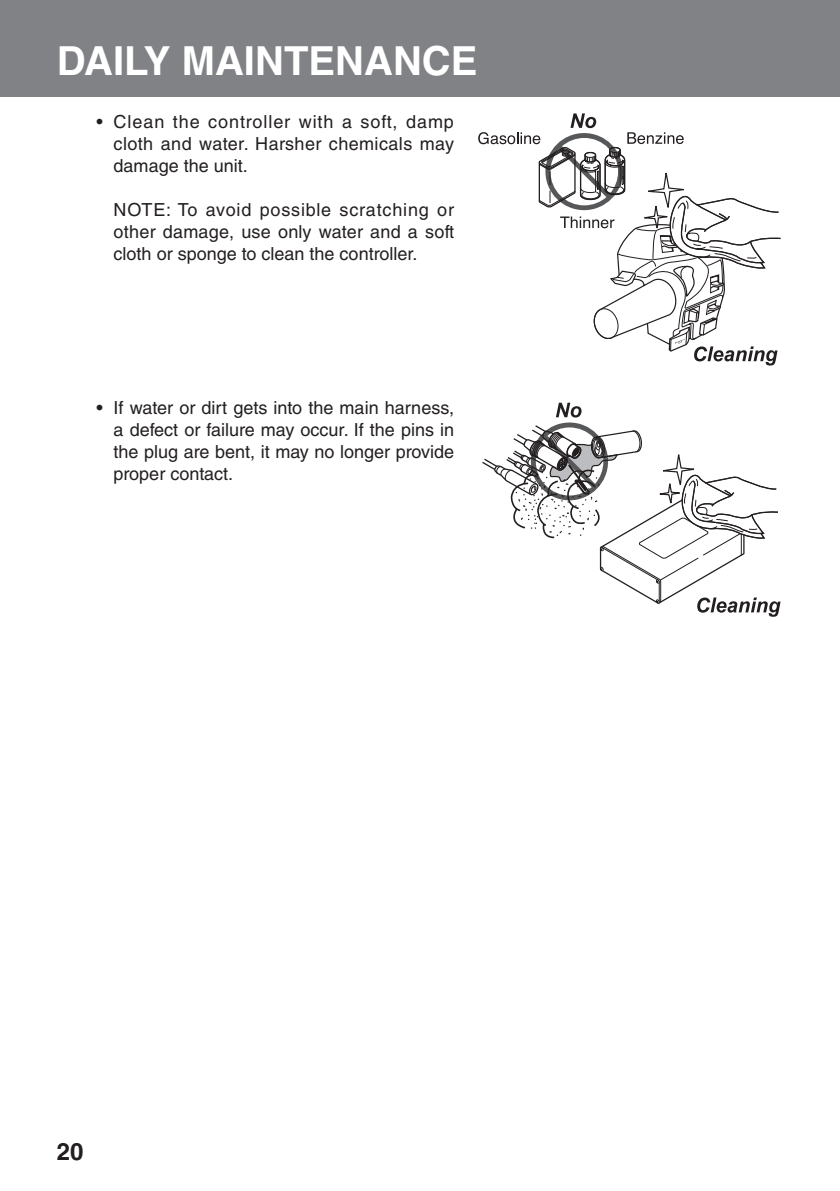
<style>
.page{position:relative;width:840px;height:1191px;background:#fff}
.page>*{position:absolute;margin:0;border:0;box-sizing:border-box;transform-origin:0 0}
.t1{font:700 40px "Helvetica LT Std";color:#fff}
.t2{font:700 24px "Helvetica LT Std";color:#231f20}
.t3{font:18px/22px "Helvetica LT Std";color:#231f20;text-align:justify}
</style>
<div class="page">
<div style="left:0;top:0;width:839px;height:96px;background:#808285"></div>
<svg style="left:478px;top:113px;width:302px;height:252px"></svg>
<svg style="left:482px;top:403px;width:298px;height:214px"></svg>
<h1 class="t1" style="left:57px;top:37px;width:422px">DAILY MAINTENANCE</h1>
<p class="t3" style="left:113px;top:111px;width:342px;text-indent:-17px">• Clean the controller with a soft, damp cloth and water. Harsher chemicals may damage the unit.</p>
<p class="t3" style="left:113px;top:199px;width:342px">NOTE: To avoid possible scratching or other damage, use only water and a soft cloth or sponge to clean the controller.</p>
<p class="t3" style="left:113px;top:397px;width:342px;text-indent:-17px">• If water or dirt gets into the main harness, a defect or failure may occur. If the pins in the plug are bent, it may no longer provide proper contact.</p>
<h2 class="t2" style="left:57px;top:1137px;width:28px">20</h2>
</div>
